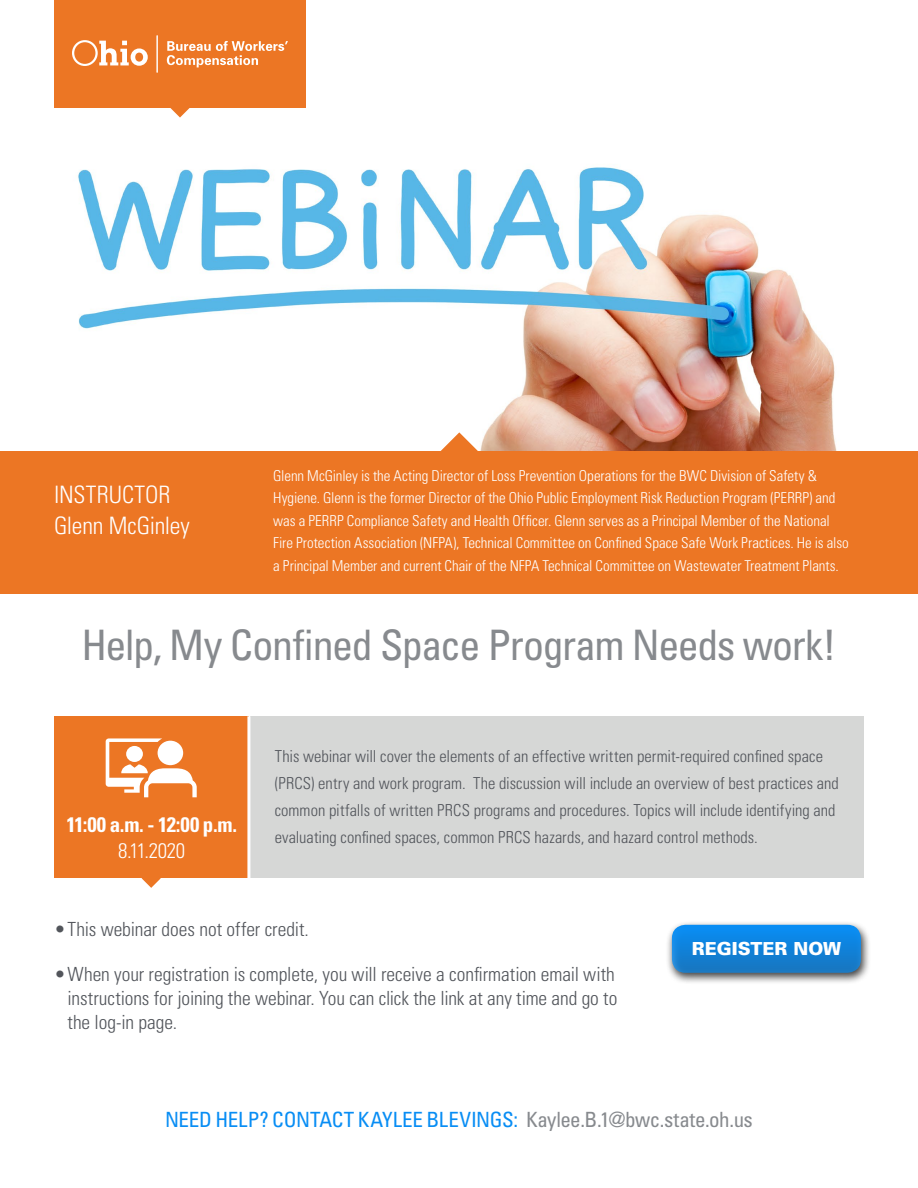
<style>
.page{position:relative;width:918px;height:1188px;background:#fff}
.page>*{position:absolute;margin:0;border:0;box-sizing:border-box;transform-origin:0 0}
.t1{font:condensed 42px "Univers LT Std";letter-spacing:-.035em;color:#878a8e}
.t2{font:300 condensed 24px/31.5px "Univers LT Std";letter-spacing:-.005em;color:#fff}
.t3{font:condensed 21px "Univers LT Std";letter-spacing:-.015em;color:#088df4}
.t4{font:700 condensed 21px "Univers LT Std";letter-spacing:-.015em;color:#fff}
.t5{font:300 condensed 21px "Univers LT Std";letter-spacing:-.015em;color:#fff}
.t6{font:300 condensed 19.5px/24px "Univers LT Std";letter-spacing:-.005em;color:#52555b}
.t7{font:900 18px "Univers LT Std";color:#fff}
.t8{font:300 condensed 16.5px/27px "Univers LT Std";letter-spacing:.005em;color:#52555b}
.t9{font:300 condensed 15px/22.5px "Univers LT Std";letter-spacing:-.005em;color:#fff}
.s1{color:#878a8e}
</style>
<div class="page">
<img style="left:0;top:167px;width:918px;height:285px">
<div style="left:0;top:452px;width:918px;height:142px;background:#ec7624"></div>
<svg style="left:440px;top:432px;width:38px;height:20px"></svg>
<div style="left:54px;top:0;width:252px;height:108px;background:#ec7624"></div>
<svg style="left:72px;top:40px;width:76px;height:26px"></svg>
<svg style="left:167px;top:41px;width:121px;height:26px"></svg>
<hr style="left:157px;top:35px;width:1px;height:38px;background:#fff">
<svg style="left:170px;top:108px;width:20px;height:10px"></svg>
<div style="left:250px;top:716px;width:614px;height:162px;background:#d6d7d6"></div>
<div style="left:55px;top:716px;width:194px;height:162px;background:#ec7624"></div>
<svg style="left:142px;top:878px;width:19px;height:10px"></svg>
<hr style="left:247px;top:716px;width:3px;height:162px;background:#fff">
<svg style="left:106px;top:738px;width:91px;height:59px"></svg>
<div style="left:665px;top:920px;width:206px;height:65px;background:#000;opacity:.75"></div>
<div style="left:672px;top:925px;width:189px;height:48px;background:linear-gradient(to bottom,#078df6,#1977c0);border-radius:14px"></div>
<h2 class="t2" style="left:54px;top:479px;width:137px">INSTRUCTOR<br>Glenn McGinley</h2>
<p class="t9" style="left:273px;top:464px;width:577px">Glenn McGinley is the Acting Director of Loss Prevention Operations for the BWC Division of Safety &amp; Hygiene. Glenn is the former Director of the Ohio Public Employment Risk Reduction Program (PERRP) and was a PERRP Compliance Safety and Health Officer. Glenn serves as a Principal Member of the National Fire Protection Association (NFPA), Technical Committee on Confined Space Safe Work Practices. He is also a Principal Member and current Chair of the NFPA Technical Committee on Wastewater Treatment Plants.</p>
<h1 class="t1" style="left:81px;top:619px;width:757px">Help, My Confined Space Program Needs work!</h1>
<h3 class="t4" style="left:66px;top:812px;width:172px">11:00 a.m. - 12:00 p.m.</h3>
<h3 class="t5" style="left:118px;top:838px;width:68px">8.11.2020</h3>
<p class="t8" style="left:275px;top:742px;width:566px">This webinar will cover the elements of an effective written permit-required confined space (PRCS) entry and work program. The discussion will include an overview of best practices and common pitfalls of written PRCS programs and procedures. Topics will include identifying and evaluating confined spaces, common PRCS hazards, and hazard control methods.</p>
<h3 class="t6" style="left:54px;top:918px;width:256px">•This webinar does not offer credit.</h3>
<h3 class="t6" style="left:67px;top:962px;width:551px;text-indent:-13px">•When your registration is complete, you will receive a confirmation email with instructions for joining the webinar. You can click the link at any time and go to the log-in page.</h3>
<p class="t7" style="left:692px;top:938px;width:151px">REGISTER NOW</p>
<h3 class="t3" style="left:165px;top:1106px;width:589px">NEED HELP? CONTACT KAYLEE BLEVINGS: <span class="s1">Kaylee.B.1@bwc.state.oh.us</span></h3>
</div>
